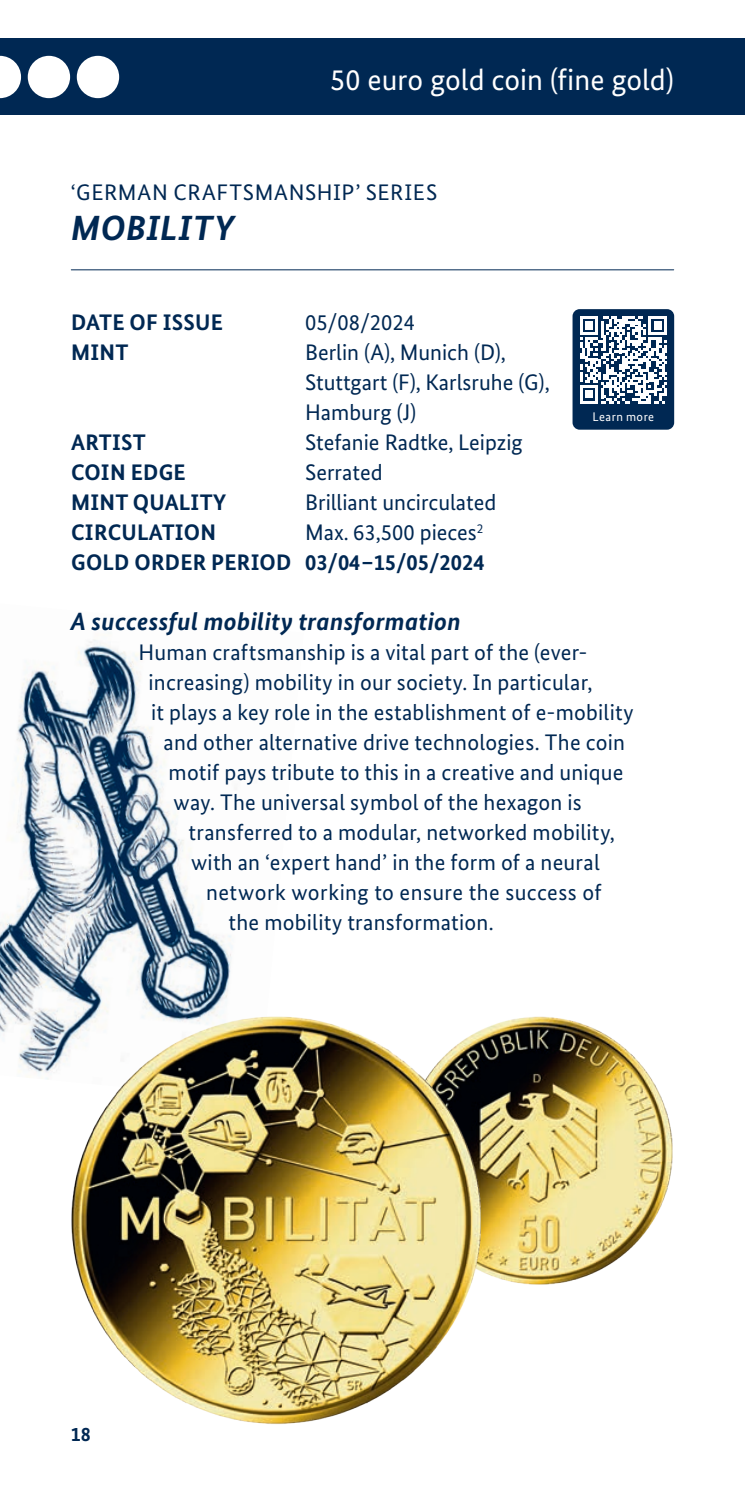
<style>
.page{position:relative;width:745px;height:1489px;background:#fff}
.page>*{position:absolute;margin:0;border:0;box-sizing:border-box;transform-origin:0 0}
.t1{font:italic 700 35px "Bundes Sans";letter-spacing:.015em;color:#002853}
.t2{font:30px "Bundes Sans";color:#fff}
.t3{font:italic 700 25px "Bundes Sans";letter-spacing:.01em;color:#002853}
.t4{font:22.5px/30px "Bundes Sans";letter-spacing:.01em;color:#002853}
.t5{font:700 22.5px/30px "Bundes Sans";letter-spacing:.01em;color:#002853;text-align:right}
.t6{font:22.5px "Bundes Sans";letter-spacing:.03em;color:#002853}
.t7{font:700 20px "Bundes Sans";color:#002853}
.t8{font:12.5px "Bundes Sans";letter-spacing:.035em;color:#fff}
.s1{font-weight:400}
</style>
<div class="page">
<hr style="left:744px;top:0;width:1px;height:1488px;background:#002853">
<hr style="left:71px;top:269px;width:602px;height:1px;background:#002853">
<div style="left:0;top:38px;width:744px;height:77px;background:#002853"></div>
<img style="left:0;top:639px;width:251px;height:440px">
<img style="left:480px;top:1016px;width:193px;height:268px">
<img style="left:71px;top:1014px;width:409px;height:410px">
<div style="left:28px;top:56px;width:42px;height:42px;background:#fff;border-radius:50%"></div>
<svg style="left:0;top:56px;width:21px;height:42px"></svg>
<div style="left:77px;top:56px;width:42px;height:42px;background:#fff;border-radius:50%"></div>
<div style="left:572px;top:309px;width:101px;height:120px;background:#002853;border-radius:7px"></div>
<svg style="left:580px;top:316px;width:86px;height:87px"></svg>
<h2 class="t2" style="left:330px;top:61px;width:345px">50 euro gold coin (fine gold)</h2>
<p class="t6" style="left:71px;top:179px;width:367px">‘GERMAN CRAFTSMANSHIP’ SERIES</p>
<h1 class="t1" style="left:71px;top:207px;width:165px">MOBILITY</h1>
<p class="t5" style="left:71px;top:307px;width:153px">DATE OF ISSUE</p>
<p class="t4" style="left:305px;top:307px;width:111px">05/08/2024</p>
<p class="t5" style="left:71px;top:337px;width:59px">MINT</p>
<p class="t4" style="left:305px;top:337px;width:246px">Berlin (A), Munich (D),<br>Stuttgart (F), Karlsruhe (G),<br>Hamburg (J)</p>
<p class="t5" style="left:71px;top:427px;width:76px">ARTIST</p>
<p class="t4" style="left:305px;top:427px;width:219px">Stefanie Radtke, Leipzig</p>
<p class="t5" style="left:71px;top:457px;width:116px">COIN EDGE</p>
<p class="t4" style="left:305px;top:457px;width:79px">Serrated</p>
<p class="t5" style="left:71px;top:487px;width:156px">MINT QUALITY</p>
<p class="t4" style="left:305px;top:487px;width:193px">Brilliant uncirculated</p>
<p class="t5" style="left:71px;top:517px;width:146px">CIRCULATION</p>
<p class="t8" style="left:592px;top:408px;width:63px">Learn more</p>
<p class="t5" style="left:71px;top:517px;width:415px"><span class="s1">Max. 63,500 pieces</span><sup>2<br></sup>GOLD ORDER PERIOD 03/04–15/05/2024</p>
<p class="t3" style="left:71px;top:606px;width:391px">A successful mobility transformation</p>
<p class="t4" style="left:138px;top:637px;width:450px">Human craftsmanship is a vital part of the (ever-</p>
<p class="t4" style="left:148px;top:667px;width:445px">increasing) mobility in our society. In particular,</p>
<p class="t4" style="left:151px;top:697px;width:483px">it plays a key role in the establishment of e-mobility</p>
<p class="t4" style="left:163px;top:727px;width:462px">and other alternative drive technologies. The coin</p>
<p class="t4" style="left:168px;top:757px;width:456px">motif pays tribute to this in a creative and unique</p>
<p class="t4" style="left:173px;top:787px;width:409px">way. The universal symbol of the hexagon is</p>
<p class="t4" style="left:188px;top:817px;width:427px">transferred to a modular, networked mobility,</p>
<p class="t4" style="left:191px;top:847px;width:410px">with an ‘expert hand’ in the form of a neural</p>
<p class="t4" style="left:206px;top:877px;width:397px">network working to ensure the success of</p>
<p class="t4" style="left:228px;top:907px;width:266px">the mobility transformation.</p>
<p class="t7" style="left:71px;top:1421px;width:21px">18</p>
</div>
